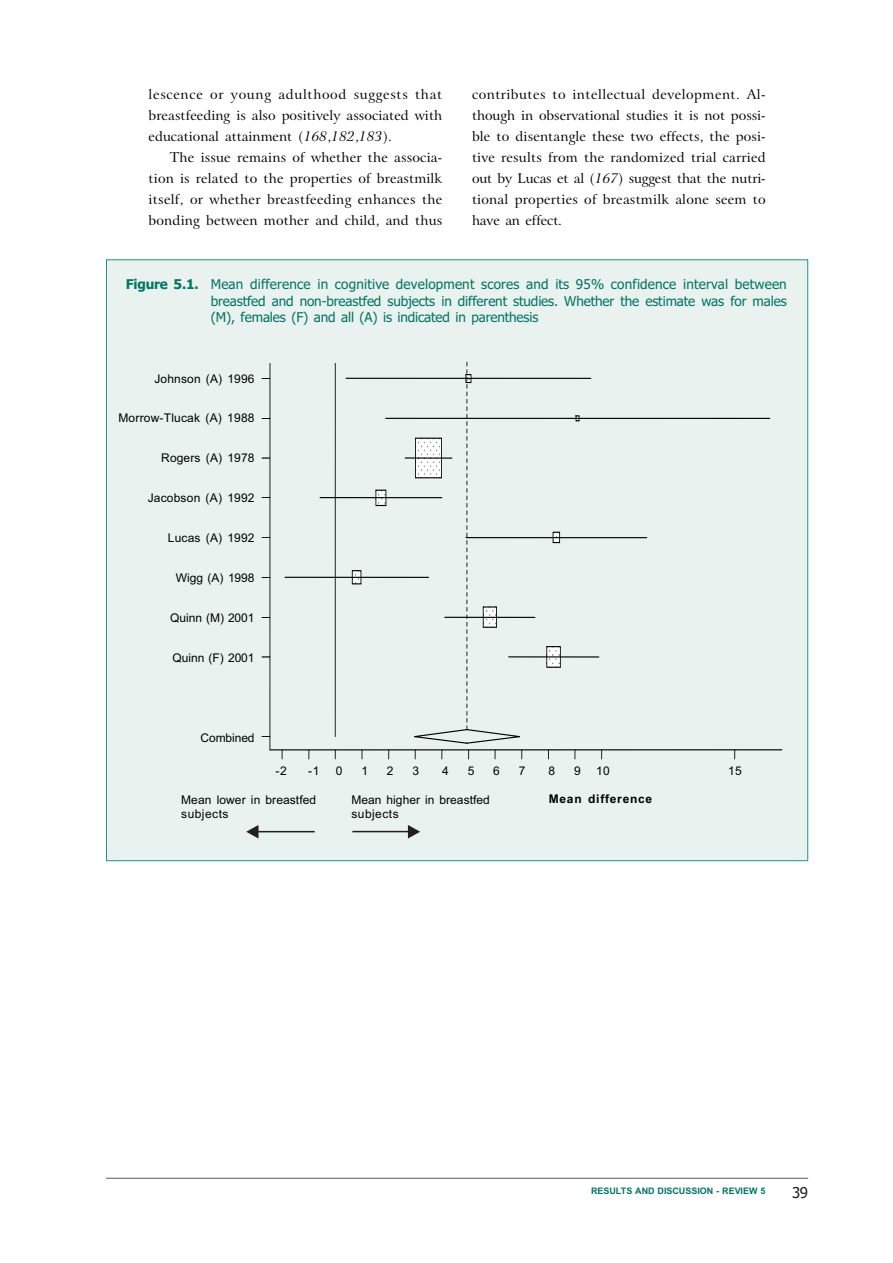
<style>
.page{position:relative;width:893px;height:1263px;background:#fff}
.page>*{position:absolute;margin:0;border:0;box-sizing:border-box;transform-origin:0 0}
.t1{font:15px "Tahoma";color:#231f20}
.t2{font:13.5px/21px "Arrus BT";letter-spacing:.01em;color:#000;text-align:justify}
.t3{font:13.5px/16.2px "Tahoma";letter-spacing:-.01em;color:#007663;text-align:justify}
.t4{font:12px "Arial";letter-spacing:.01em;color:#000}
.t5{font:12px "Arial";letter-spacing:.04em;color:#000}
.t6{font:700 12px "Arial";letter-spacing:.06em;color:#000}
.t7{font:12px "Arial";letter-spacing:-.01em;color:#000}
.t8{font:700 9px "Arial";letter-spacing:-.005em;color:#007663}
.s1{font-style:italic}
.s2{font-weight:700}
</style>
<div class="page">
<hr style="left:106px;top:1178px;width:702px;height:1px;background:#58595b">
<div style="left:106px;top:259px;width:702px;height:602px;background:#e9f2ef;border:1px solid #219386"></div>
<hr style="left:352px;top:831px;width:62px;height:1px;background:#231f20">
<svg style="left:408px;top:825px;width:12px;height:14px"></svg>
<hr style="left:252px;top:831px;width:62px;height:1px;background:#231f20">
<svg style="left:246px;top:825px;width:12px;height:14px"></svg>
<hr style="left:335px;top:339px;width:1px;height:398px;background:#000">
<hr style="left:270px;top:750px;width:512px;height:1px;background:#000">
<hr style="left:270px;top:325px;width:1px;height:425px;background:#000">
<hr style="left:508px;top:657px;width:91px;height:1px;background:#000">
<hr style="left:285px;top:577px;width:143px;height:1px;background:#000">
<hr style="left:466px;top:537px;width:180px;height:1px;background:#000">
<hr style="left:320px;top:497px;width:122px;height:1px;background:#000">
<hr style="left:385px;top:418px;width:384px;height:1px;background:#000">
<svg style="left:345px;top:378px;width:246px;height:366px"></svg>
<svg style="left:466px;top:362px;width:5px;height:279px"></svg>
<div style="left:255px;top:321px;width:110px;height:42px;background:#e9f2ef"></div>
<p class="t2" style="left:149px;top:86px;width:295px">lescence or young adulthood suggests that breastfeeding is also positively associated with educational attainment (<span class="s1">168</span>,<span class="s1">182</span>,<span class="s1">183</span>).</p>
<p class="t2" style="left:149px;top:149px;width:295px;text-indent:21px">The issue remains of whether the associa&shy;tion is related to the properties of breastmilk itself, or whether breastfeeding enhances the bonding between mother and child, and thus</p>
<p class="t2" style="left:472px;top:86px;width:295px">contributes to intellectual development. Al&shy;though in observational studies it is not possi&shy;ble to disentangle these two effects, the posi&shy;tive results from the randomized trial carried out by Lucas et al (<span class="s1">167</span>) suggest that the nutri&shy;tional properties of breastmilk alone seem to have an effect.</p>
<p class="t3" style="left:211px;top:278px;width:577px;text-indent:-85px"><span class="s2">Figure 5.1.</span> Mean difference in cognitive development scores and its 95% confidence interval between breastfed and non-breastfed subjects in different studies. Whether the estimate was for males (M), females (F) and all (A) is indicated in parenthesis</p>
<p class="t4" style="left:154px;top:374px;width:102px">Johnson (A) 1996</p>
<p class="t4" style="left:118px;top:414px;width:138px">Morrow-Tlucak (A) 1988</p>
<p class="t4" style="left:161px;top:454px;width:95px">Rogers (A) 1978</p>
<p class="t4" style="left:148px;top:494px;width:108px">Jacobson (A) 1992</p>
<p class="t4" style="left:168px;top:534px;width:88px">Lucas (A) 1992</p>
<p class="t4" style="left:176px;top:573px;width:80px">Wigg (A) 1998</p>
<p class="t4" style="left:170px;top:613px;width:86px">Quinn (M) 2001</p>
<p class="t4" style="left:172px;top:653px;width:84px">Quinn (F) 2001</p>
<p class="t7" style="left:200px;top:733px;width:55px">Combined</p>
<p class="t4" style="left:275px;top:766px;width:13px">-2</p>
<p class="t4" style="left:308px;top:766px;width:13px">-1</p>
<p class="t4" style="left:336px;top:766px;width:8px">0</p>
<p class="t4" style="left:361px;top:766px;width:8px">1</p>
<p class="t4" style="left:387px;top:766px;width:8px">2</p>
<p class="t4" style="left:412px;top:766px;width:8px">3</p>
<p class="t4" style="left:442px;top:766px;width:8px">4</p>
<p class="t4" style="left:468px;top:766px;width:8px">5</p>
<p class="t4" style="left:493px;top:766px;width:8px">6</p>
<p class="t4" style="left:519px;top:766px;width:8px">7</p>
<p class="t4" style="left:548px;top:766px;width:8px">8</p>
<p class="t4" style="left:574px;top:766px;width:8px">9</p>
<p class="t4" style="left:596px;top:766px;width:15px">10</p>
<p class="t4" style="left:728px;top:766px;width:15px">15</p>
<p class="t4" style="left:181px;top:795px;width:136px">Mean lower in breastfed</p>
<p class="t4" style="left:351px;top:795px;width:140px">Mean higher in breastfed</p>
<p class="t5" style="left:181px;top:809px;width:49px">subjects</p>
<p class="t5" style="left:351px;top:809px;width:49px">subjects</p>
<p class="t6" style="left:548px;top:795px;width:105px">Mean difference</p>
<p class="t8" style="left:591px;top:1187px;width:176px">RESULTS AND DISCUSSION - REVIEW 5</p>
<p class="t1" style="left:792px;top:1187px;width:17px">39</p>
</div>
